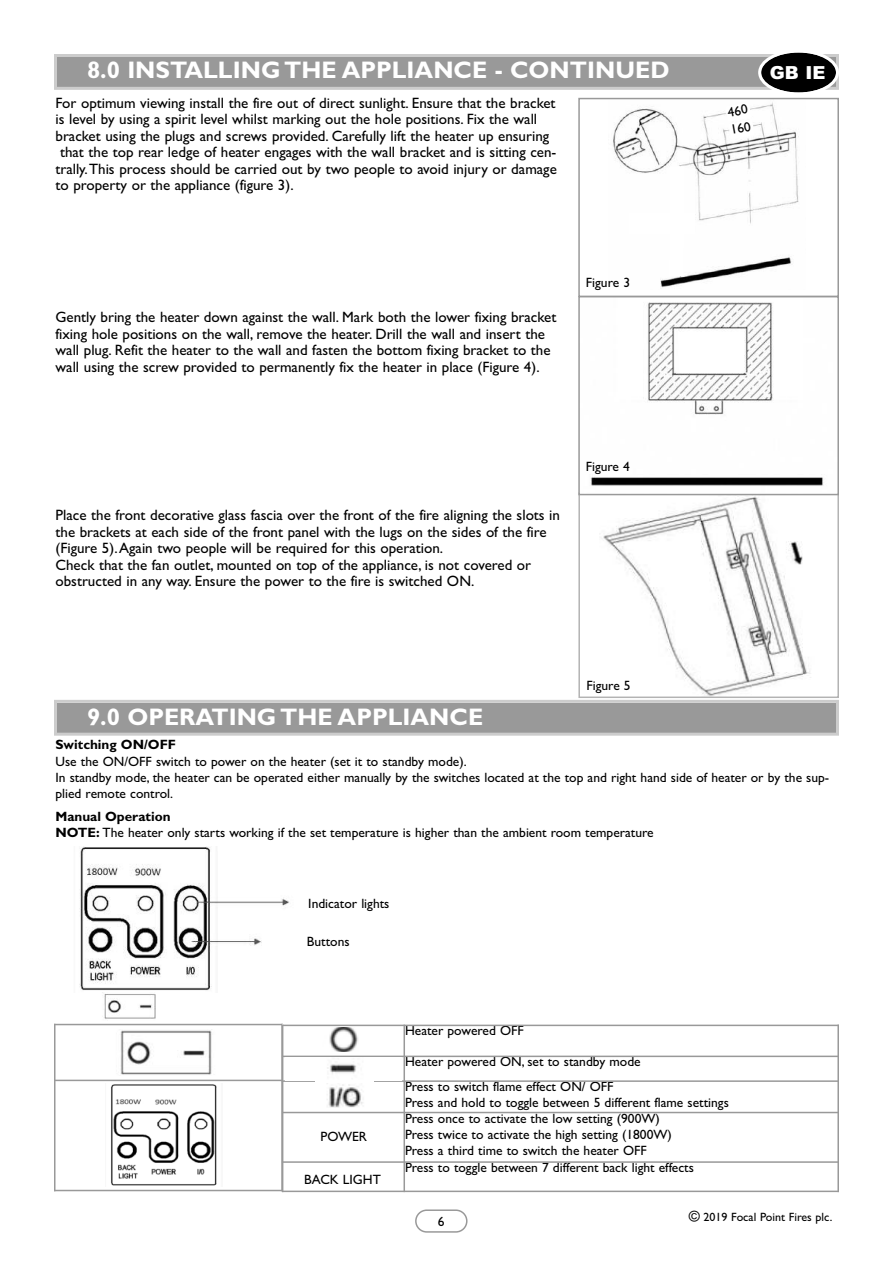
<style>
.page{position:relative;width:893px;height:1263px;background:#fff}
.page>*{position:absolute;margin:0;border:0;box-sizing:border-box;transform-origin:0 0}
.t1{font:700 24px "Gill Sans";color:#fff}
.t2{font:900 18px "Arial";color:#fff}
.t3{font:15px/16.5px "Gill Sans";color:#000}
.t4{font:13.5px/16.2px "Gill Sans";color:#000}
.t5{font:700 13.5px "Gill Sans";color:#000}
.t6{font:12px "Gill Sans";color:#000}
.s1{font-weight:700}
.s2{font-size:15px}
</style>
<div class="page">
<div style="left:57px;top:57px;width:779px;height:30px;background:#999"></div>
<div style="left:54px;top:54px;width:785px;height:36px;border:3px solid #ccc"></div>
<svg style="left:415px;top:1209px;width:52px;height:24px"></svg>
<svg style="left:758px;top:52px;width:81px;height:41px"></svg>
<img style="left:603px;top:496px;width:208px;height:199px">
<div style="left:578px;top:492px;width:261px;height:206px;border:2px solid #b3b3b3"></div>
<img style="left:613px;top:102px;width:186px;height:186px">
<div style="left:578px;top:98px;width:261px;height:199px;border:2px solid #999"></div>
<img style="left:590px;top:302px;width:234px;height:184px">
<div style="left:578px;top:296px;width:261px;height:199px;border:2px solid #999"></div>
<svg style="left:725px;top:102px;width:30px;height:37px"></svg>
<svg style="left:669px;top:166px;width:16px;height:110px"></svg>
<div style="left:629px;top:213px;width:66px;height:21px;background:#fff"></div>
<div style="left:57px;top:703px;width:779px;height:30px;background:#999"></div>
<div style="left:54px;top:700px;width:785px;height:36px;border:3px solid #ccc"></div>
<img style="left:79px;top:846px;width:210px;height:145px">
<img style="left:104px;top:994px;width:52px;height:25px">
<div style="left:54px;top:1080px;width:229px;height:111px;background:linear-gradient(to right,#fff,#fff)"></div>
<hr style="left:54px;top:1024px;width:2px;height:167px;background:#999">
<hr style="left:281px;top:1024px;width:2px;height:167px;background:#999">
<hr style="left:54px;top:1024px;width:229px;height:1px;background:#999">
<hr style="left:54px;top:1080px;width:229px;height:1px;background:#999">
<hr style="left:54px;top:1190px;width:229px;height:1px;background:#999">
<div style="left:282px;top:1024px;width:122px;height:32px;background:linear-gradient(to right,#fafafa,#fafafa)"></div>
<svg style="left:283px;top:1057px;width:120px;height:23px"></svg>
<hr style="left:282px;top:1024px;width:1px;height:168px;background:#999">
<hr style="left:403px;top:1024px;width:2px;height:168px;background:#999">
<hr style="left:837px;top:1024px;width:2px;height:168px;background:#999">
<hr style="left:282px;top:1024px;width:557px;height:2px;background:#999">
<hr style="left:282px;top:1055px;width:557px;height:2px;background:#999">
<hr style="left:282px;top:1080px;width:557px;height:2px;background:#999">
<hr style="left:282px;top:1112px;width:557px;height:1px;background:#999">
<hr style="left:282px;top:1161px;width:557px;height:2px;background:#999">
<hr style="left:282px;top:1190px;width:557px;height:2px;background:#999">
<div style="left:285px;top:1027px;width:116px;height:24px;background:#fff"></div>
<img style="left:329px;top:1027px;width:29px;height:24px">
<img style="left:327px;top:1084px;width:36px;height:24px">
<div style="left:285px;top:1057px;width:117px;height:24px;background:#fff"></div>
<img style="left:327px;top:1064px;width:29px;height:10px">
<img style="left:120px;top:1029px;width:92px;height:46px">
<div style="left:58px;top:1084px;width:221px;height:102px;background:#fff"></div>
<img style="left:111px;top:1084px;width:106px;height:102px">
<h1 class="t1" style="left:87px;top:56px;width:584px">8.0 INSTALLING THE APPLIANCE - CONTINUED</h1>
<p class="t3" style="left:56px;top:94px;width:502px">For optimum viewing install the fire out of direct sunlight. Ensure that the bracket</p>
<p class="t3" style="left:56px;top:111px;width:483px">is level by using a spirit level whilst marking out the hole positions. Fix the wall</p>
<p class="t3" style="left:55px;top:127px;width:495px">bracket using the plugs and screws provided. Carefully lift the heater up ensuring</p>
<p class="t3" style="left:60px;top:144px;width:498px">that the top rear ledge of heater engages with the wall bracket and is sitting cen-</p>
<p class="t3" style="left:55px;top:160px;width:503px">trally.This process should be carried out by two people to avoid injury or damage</p>
<p class="t3" style="left:55px;top:177px;width:240px">to property or the appliance (figure 3).</p>
<p class="t3" style="left:55px;top:309px;width:502px">Gently bring the heater down against the wall. Mark both the lower fixing bracket fixing hole positions on the wall, remove the heater. Drill the wall and insert the wall plug. Refit the heater to the wall and fasten the bottom fixing bracket to the wall using the screw provided to permanently fix the heater in place (Figure 4).</p>
<p class="t4" style="left:586px;top:274px;width:46px">Figure 3</p>
<p class="t3" style="left:55px;top:507px;width:506px">Place the front decorative glass fascia over the front of the fire aligning the slots in the brackets at each side of the front panel with the lugs on the sides of the fire (Figure 5).Again two people will be required for this operation.<br>Check that the fan outlet, mounted on top of the appliance, is not covered or obstructed in any way. Ensure the power to the fire is switched ON.</p>
<p class="t4" style="left:586px;top:458px;width:46px">Figure 4</p>
<p class="t4" style="left:586px;top:677px;width:46px">Figure 5</p>
<p class="t4" style="left:726px;top:103px;width:22px;line-height:17.7px;rotate:-10deg">460<br>160</p>
<p class="t2" style="left:770px;top:63px;width:57px">GB IE</p>
<h1 class="t1" style="left:87px;top:702px;width:398px">9.0 OPERATING THE APPLIANCE</h1>
<p class="t5" style="left:56px;top:737px;width:122px">Switching ON/OFF</p>
<p class="t4" style="left:55px;top:753px;width:775px">Use the ON/OFF switch to power on the heater (set it to standby mode).<br>In standby mode, the heater can be operated either manually by the switches located at the top and right hand side of heater or by the sup&shy;plied remote control.</p>
<p class="t4" style="left:55px;top:808px;width:600px"><span class="s1">Manual Operation<br>NOTE:</span> The heater only starts working if the set temperature is higher than the ambient room temperature</p>
<p class="t4" style="left:308px;top:895px;width:83px">Indicator lights</p>
<p class="t4" style="left:307px;top:933px;width:44px">Buttons</p>
<p class="t4" style="left:321px;top:1128px;width:48px">POWER</p>
<p class="t4" style="left:304px;top:1171px;width:78px">BACK LIGHT</p>
<p class="t4" style="left:405px;top:1023px;width:120px">Heater powered OFF</p>
<p class="t4" style="left:405px;top:1049px;width:237px;line-height:24.8px">Heater powered ON, set to standby mode<br>Press to switch flame effect ON/ OFF</p>
<p class="t4" style="left:405px;top:1095px;width:325px">Press and hold to toggle between 5 different flame settings</p>
<p class="t4" style="left:405px;top:1110px;width:268px">Press once to activate the low setting (900W)<br>Press twice to activate the high setting (1800W)<br>Press a third time to switch the heater OFF</p>
<p class="t4" style="left:405px;top:1159px;width:290px">Press to toggle between 7 different back light effects</p>
<p class="t4" style="left:438px;top:1213px;width:8px">6</p>
<p class="t6" style="left:689px;top:1210px;width:145px"><span class="s2">©</span> 2019 Focal Point Fires plc.</p>
</div>
